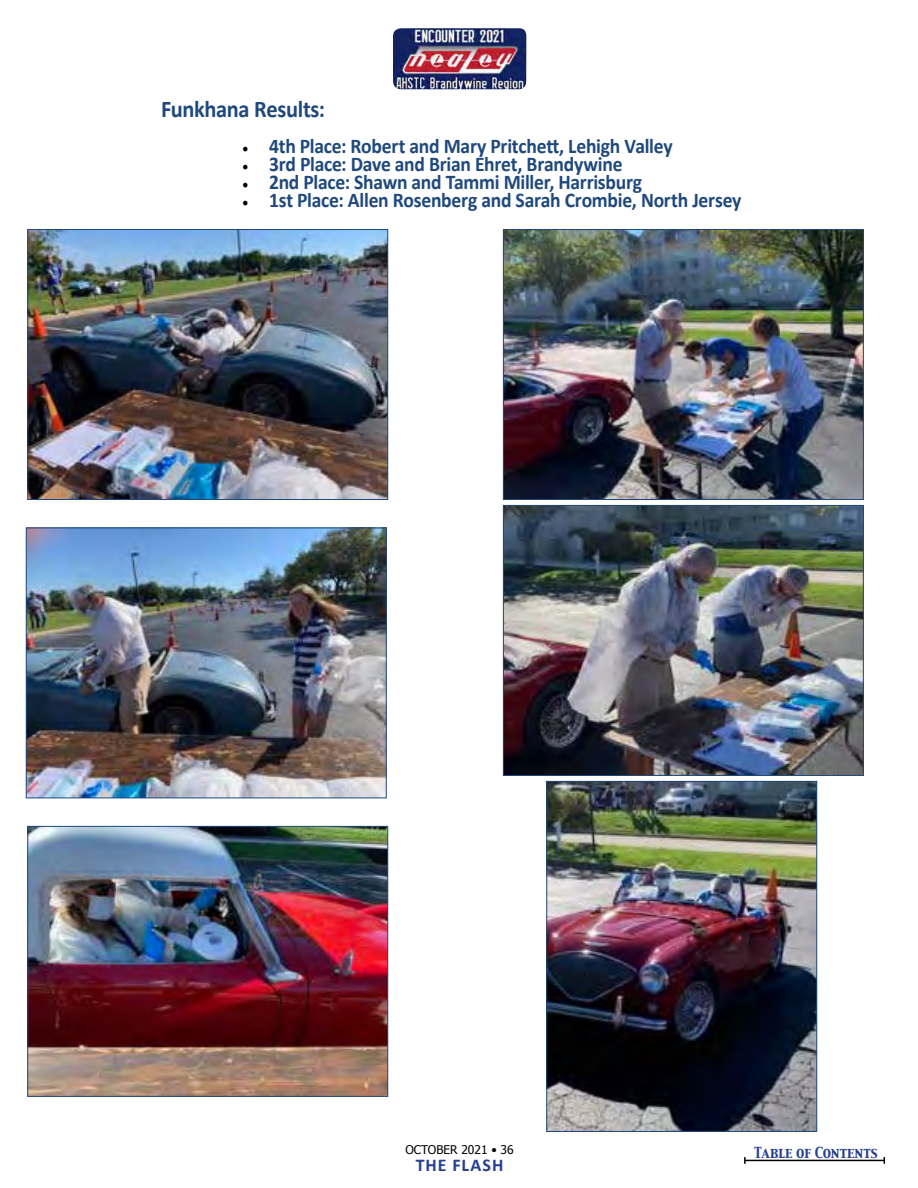
<style>
.page{position:relative;width:918px;height:1188px;background:#fff}
.page>*{position:absolute;margin:0;border:0;box-sizing:border-box;transform-origin:0 0}
.t1{font:700 24px "Calibri";letter-spacing:-.015em;color:#1f497d;scale:.93 1}
.t2{font:700 21px "Calibri";letter-spacing:-.015em;color:#1f497d;scale:.93 1}
.t3{font:700 18px "Calibri";letter-spacing:.05em;color:#25408f}
.t4{font:13.5px "Capitals";letter-spacing:.005em;color:#25408f;scale:.93 1}
.t5{font:12px "Tahoma";color:#000}
.s1{font-family:"Minion Pro";font-weight:400;font-size:18px;color:#000}
</style>
<div class="page">
<hr style="left:745px;top:1160px;width:139px;height:1px;background:#000">
<svg style="left:744px;top:1157px;width:2px;height:7px"></svg>
<img style="left:393px;top:28px;width:134px;height:62px">
<img style="left:29px;top:231px;width:357px;height:267px">
<div style="left:27px;top:229px;width:361px;height:271px;border:1px solid #1f497d"></div>
<img style="left:28px;top:530px;width:357px;height:266px">
<div style="left:26px;top:528px;width:361px;height:270px;border:1px solid #1f497d"></div>
<img style="left:29px;top:828px;width:357px;height:267px">
<div style="left:27px;top:826px;width:361px;height:271px;border:1px solid #1f497d"></div>
<img style="left:505px;top:231px;width:357px;height:267px">
<div style="left:503px;top:229px;width:361px;height:271px;border:1px solid #1f497d"></div>
<img style="left:505px;top:507px;width:357px;height:267px">
<div style="left:503px;top:505px;width:361px;height:271px;border:1px solid #1f497d"></div>
<img style="left:548px;top:783px;width:267px;height:347px">
<div style="left:546px;top:781px;width:271px;height:351px;border:1px solid #1f497d"></div>
<p class="t1" style="left:161px;top:94px;width:178px">Funkhana Results:</p>
<p class="t2" style="left:242px;top:133px;width:465px"><span class="s1">•</span> 4th Place: Robert and Mary Pritchett, Lehigh Valley</p>
<p class="t2" style="left:242px;top:151px;width:411px"><span class="s1">•</span> 3rd Place: Dave and Brian Ehret, Brandywine</p>
<p class="t2" style="left:242px;top:169px;width:432px"><span class="s1">•</span> 2nd Place: Shawn and Tammi Miller, Harrisburg</p>
<p class="t2" style="left:242px;top:187px;width:539px"><span class="s1">•</span> 1st Place: Allen Rosenberg and Sarah Crombie, North Jersey</p>
<p class="t5" style="left:405px;top:1142px;width:110px">OCTOBER 2021 • 36</p>
<p class="t3" style="left:416px;top:1153px;width:89px">THE FLASH</p>
<p class="t4" style="left:755px;top:1143px;width:134px">Table of Contents</p>
</div>
